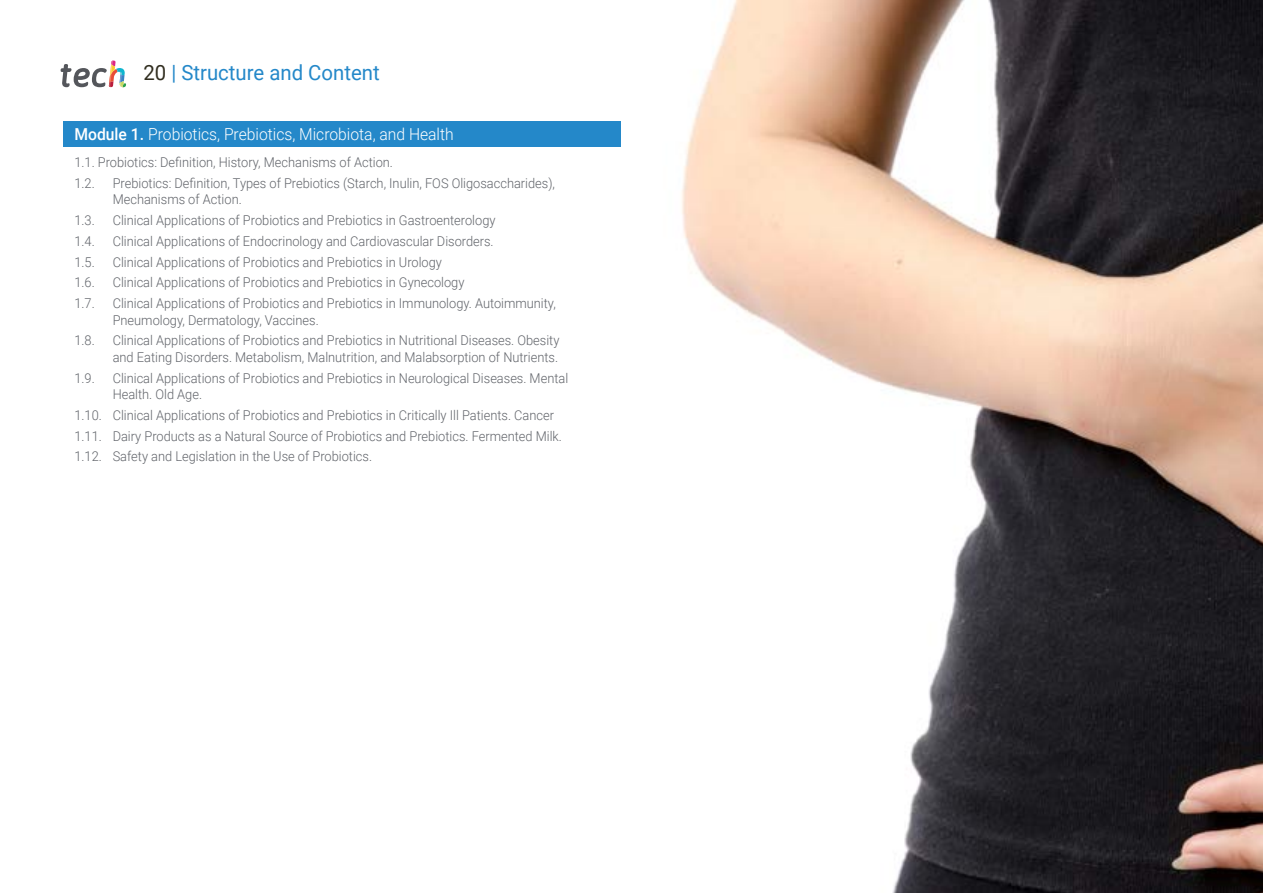
<style>
.page{position:relative;width:1263px;height:893px;background:#fff}
.page>*{position:absolute;margin:0;border:0;box-sizing:border-box;transform-origin:0 0}
.t1{font:21px "Roboto";color:#2488c9}
.t2{font:300 16.5px "Roboto";color:#fff;scale:.95 1}
.t3{font:300 13.5px/16.5px "Roboto";color:#61646a;scale:.95 1}
.s1{color:#312e20}
.s2{font-weight:500}
</style>
<div class="page">
<div style="left:63px;top:121px;width:558px;height:25px;background:#2488c9"></div>
<img style="left:681px;top:0;width:582px;height:893px">
<svg style="left:61px;top:61px;width:65px;height:27px"></svg>
<h1 class="t1" style="left:144px;top:57px;width:238px"><span class="s1">20</span> | Structure and Content</h1>
<p class="t2" style="left:74px;top:123px;width:401px"><span class="s2">Module 1.</span> Probiotics, Prebiotics, Microbiota, and Health</p>
<p class="t3" style="left:74px;top:151px;width:337px;line-height:20.7px">1.1. Probiotics: Definition, History, Mechanisms of Action.<br>1.2.</p>
<p class="t3" style="left:113px;top:174px;width:467px">Prebiotics: Definition, Types of Prebiotics (Starch, Inulin, FOS Oligosaccharides),<br>Mechanisms of Action.</p>
<p class="t3" style="left:74px;top:212px;width:23px">1.3.</p>
<p class="t3" style="left:113px;top:212px;width:405px">Clinical Applications of Probiotics and Prebiotics in Gastroenterology</p>
<p class="t3" style="left:74px;top:232px;width:23px">1.4.</p>
<p class="t3" style="left:113px;top:232px;width:403px">Clinical Applications of Endocrinology and Cardiovascular Disorders.</p>
<p class="t3" style="left:74px;top:253px;width:23px">1.5.</p>
<p class="t3" style="left:113px;top:253px;width:348px">Clinical Applications of Probiotics and Prebiotics in Urology</p>
<p class="t3" style="left:74px;top:274px;width:23px">1.6.</p>
<p class="t3" style="left:113px;top:274px;width:372px">Clinical Applications of Probiotics and Prebiotics in Gynecology</p>
<p class="t3" style="left:74px;top:295px;width:23px">1.7.</p>
<p class="t3" style="left:113px;top:295px;width:468px">Clinical Applications of Probiotics and Prebiotics in Immunology. Autoimmunity,<br>Pneumology, Dermatology, Vaccines.</p>
<p class="t3" style="left:74px;top:332px;width:23px">1.8.</p>
<p class="t3" style="left:113px;top:332px;width:472px">Clinical Applications of Probiotics and Prebiotics in Nutritional Diseases. Obesity and Eating Disorders. Metabolism, Malnutrition, and Malabsorption of Nutrients.</p>
<p class="t3" style="left:74px;top:369px;width:23px">1.9.</p>
<p class="t3" style="left:113px;top:369px;width:481px">Clinical Applications of Probiotics and Prebiotics in Neurological Diseases. Mental<br>Health. Old Age.</p>
<p class="t3" style="left:74px;top:404px;width:515px;line-height:20.7px">1.10. Clinical Applications of Probiotics and Prebiotics in Critically Ill Patients. Cancer<br>1.11. Dairy Products as a Natural Source of Probiotics and Prebiotics. Fermented Milk.<br>1.12. Safety and Legislation in the Use of Probiotics.</p>
</div>
